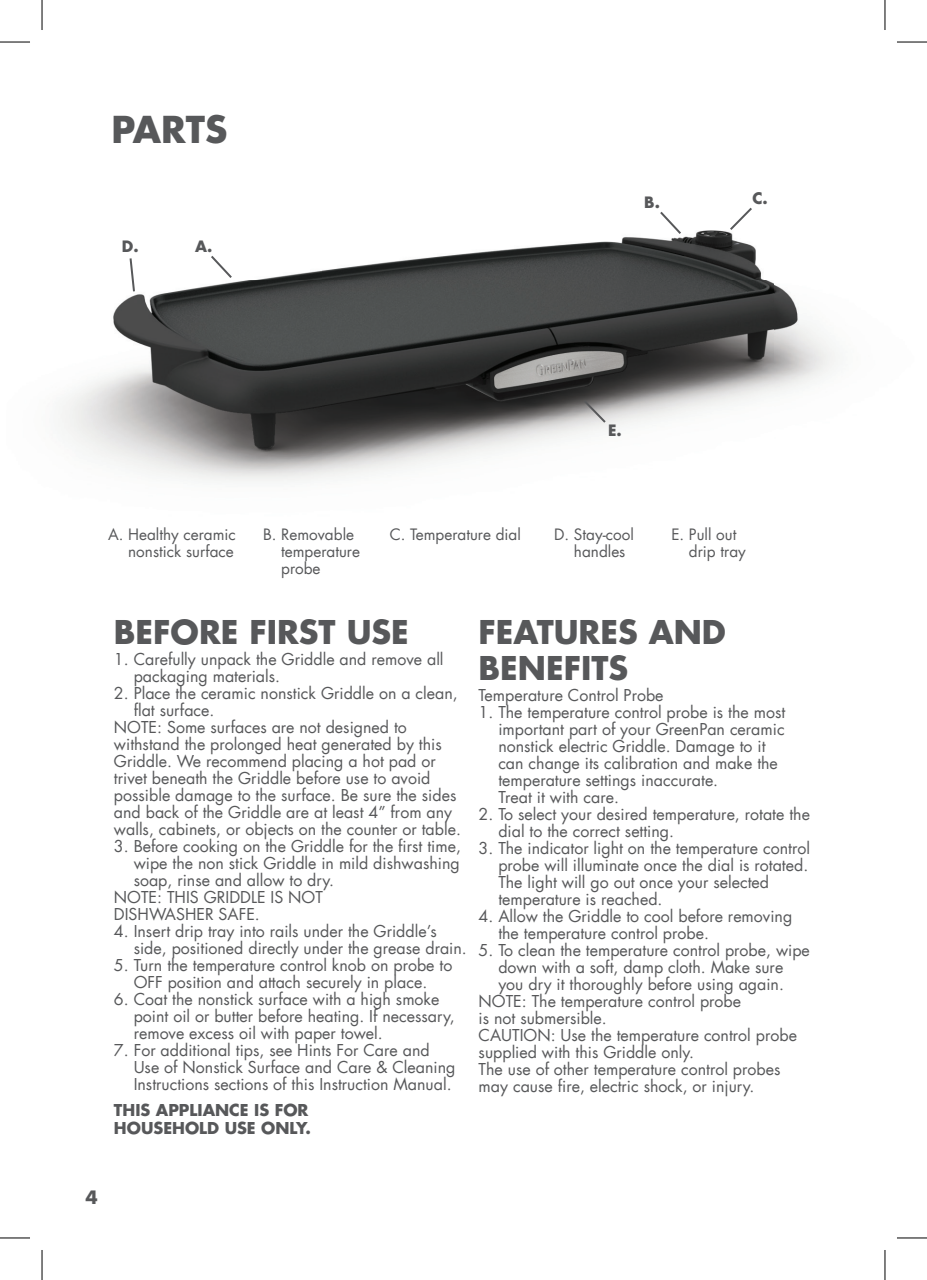
<style>
.page{position:relative;width:927px;height:1280px;background:#fff}
.page>*{position:absolute;margin:0;border:0;box-sizing:border-box;transform-origin:0 0}
.t1{font:700 36.2px "Futura LT";color:#57585a}
.t2{font:700 32px/36px "Futura LT";color:#57585a}
.t3{font:700 18px "Futura LT";color:#57585a}
.t4{font:16px/17px "Futura LT";color:#57585a}
.t5{font:700 16px/18px "Futura LT";color:#57585a}
.t6{font:15.4px/17px "Futura LT";color:#57585a}
.t7{font:700 15.4px "Futura LT";color:#57585a}
</style>
<div class="page">
<img style="left:60px;top:230px;width:776px;height:251px">
<svg style="left:209px;top:253px;width:25px;height:27px"></svg>
<svg style="left:658px;top:211px;width:25px;height:25px"></svg>
<svg style="left:727px;top:207px;width:27px;height:25px"></svg>
<svg style="left:128px;top:256px;width:8px;height:37px"></svg>
<svg style="left:581px;top:398px;width:26px;height:27px"></svg>
<hr style="left:0;top:42px;width:30px;height:1px;background:#000">
<hr style="left:896px;top:42px;width:30px;height:1px;background:#000">
<hr style="left:0;top:1237px;width:30px;height:1px;background:#000">
<hr style="left:896px;top:1237px;width:30px;height:1px;background:#000">
<hr style="left:42px;top:0;width:1px;height:30px;background:#000">
<hr style="left:42px;top:1249px;width:1px;height:30px;background:#000">
<hr style="left:884px;top:0;width:1px;height:30px;background:#000">
<hr style="left:884px;top:1249px;width:1px;height:30px;background:#000">
<h1 class="t1" style="left:112px;top:105px;width:117px">PARTS</h1>
<p class="t7" style="left:122px;top:236px;width:18px">D.</p>
<p class="t7" style="left:195px;top:236px;width:19px">A.</p>
<p class="t7" style="left:644px;top:192px;width:17px">B.</p>
<p class="t7" style="left:752px;top:188px;width:17px">C.</p>
<p class="t7" style="left:608px;top:420px;width:15px">E.</p>
<p class="t6" style="left:108px;top:526px;width:129px;text-align:right">A. Healthy ceramic nonstick surface</p>
<p class="t6" style="left:281px;top:526px;width:80px;text-indent:-18px">B. Removable temperature probe</p>
<p class="t6" style="left:389px;top:526px;width:133px">C. Temperature dial</p>
<p class="t6" style="left:574px;top:526px;width:61px;text-indent:-20px">D. Stay-cool handles</p>
<p class="t6" style="left:689px;top:526px;width:58px;text-indent:-18px">E. Pull out drip tray</p>
<h2 class="t2" style="left:114px;top:613px;width:296px">BEFORE FIRST USE</h2>
<p class="t4" style="left:134px;top:650px;width:311px;text-indent:-20px">1. Carefully unpack the Griddle and remove all packaging materials.</p>
<p class="t4" style="left:114px;top:684px;width:345px">2. Place the ceramic nonstick Griddle on a clean,</p>
<p class="t4" style="left:134px;top:701px;width:82px">flat surface.</p>
<p class="t4" style="left:114px;top:718px;width:294px">NOTE: Some surfaces are not designed to</p>
<p class="t4" style="left:114px;top:735px;width:329px">withstand the prolonged heat generated by this</p>
<p class="t4" style="left:114px;top:752px;width:323px">Griddle. We recommend placing a hot pad or</p>
<p class="t4" style="left:114px;top:769px;width:318px">trivet beneath the Griddle before use to avoid</p>
<p class="t4" style="left:114px;top:786px;width:344px">possible damage to the surface. Be sure the sides</p>
<p class="t4" style="left:114px;top:803px;width:340px">and back of the Griddle are at least 4” from any</p>
<p class="t4" style="left:114px;top:820px;width:348px">walls, cabinets, or objects on the counter or table.</p>
<p class="t4" style="left:114px;top:837px;width:348px">3. Before cooking on the Griddle for the first time,</p>
<p class="t4" style="left:134px;top:854px;width:327px">wipe the non stick Griddle in mild dishwashing</p>
<p class="t4" style="left:134px;top:871px;width:202px">soap, rinse and allow to dry.</p>
<p class="t4" style="left:114px;top:888px;width:210px">NOTE: THIS GRIDDLE IS NOT</p>
<p class="t4" style="left:114px;top:905px;width:147px">DISHWASHER SAFE.</p>
<p class="t4" style="left:134px;top:922px;width:334px;text-indent:-20px">4. Insert drip tray into rails under the Griddle’s side, positioned directly under the grease drain.</p>
<p class="t4" style="left:114px;top:956px;width:340px;text-align:center">5. Turn the temperature control knob on probe to<br>OFF position and attach securely in place.</p>
<p class="t4" style="left:134px;top:990px;width:322px;text-indent:-20px">6. Coat the nonstick surface with a high smoke point oil or butter before heating. If necessary, remove excess oil with paper towel.</p>
<p class="t4" style="left:134px;top:1041px;width:323px;text-indent:-20px">7. For additional tips, see Hints For Care and<br>Use of Nonstick Surface and Care &amp; Cleaning<br>Instructions sections of this Instruction Manual.</p>
<p class="t5" style="left:114px;top:1100px;width:198px">THIS APPLIANCE IS FOR<br>HOUSEHOLD USE ONLY.</p>
<h2 class="t2" style="left:478px;top:613px;width:249px">FEATURES AND<br>BENEFITS</h2>
<p class="t4" style="left:478px;top:686px;width:186px">Temperature Control Probe</p>
<p class="t4" style="left:498px;top:703px;width:288px;text-indent:-20px">1. The temperature control probe is the most important part of your GreenPan ceramic nonstick electric Griddle. Damage to it can change its calibration and make the temperature settings inaccurate.<br>Treat it with care.</p>
<p class="t4" style="left:498px;top:805px;width:313px;text-indent:-20px">2. To select your desired temperature, rotate the dial to the correct setting.</p>
<p class="t4" style="left:498px;top:839px;width:313px;text-indent:-20px">3. The indicator light on the temperature control probe will illuminate once the dial is rotated.<br>The light will go out once your selected temperature is reached.</p>
<p class="t4" style="left:498px;top:907px;width:295px;text-indent:-20px">4. Allow the Griddle to cool before removing the temperature control probe.</p>
<p class="t4" style="left:478px;top:941px;width:333px">5. To clean the temperature control probe, wipe</p>
<p class="t4" style="left:498px;top:958px;width:286px">down with a soft, damp cloth. Make sure</p>
<p class="t4" style="left:498px;top:975px;width:287px">you dry it thoroughly before using again.</p>
<p class="t4" style="left:478px;top:992px;width:264px">NOTE: The temperature control probe</p>
<p class="t4" style="left:478px;top:1009px;width:130px">is not submersible.</p>
<p class="t4" style="left:478px;top:1026px;width:320px">CAUTION: Use the temperature control probe</p>
<p class="t4" style="left:478px;top:1043px;width:217px">supplied with this Griddle only.</p>
<p class="t4" style="left:478px;top:1060px;width:303px">The use of other temperature control probes</p>
<p class="t4" style="left:478px;top:1077px;width:277px">may cause fire, electric shock, or injury.</p>
<p class="t3" style="left:85px;top:1184px;width:14px">4</p>
</div>
